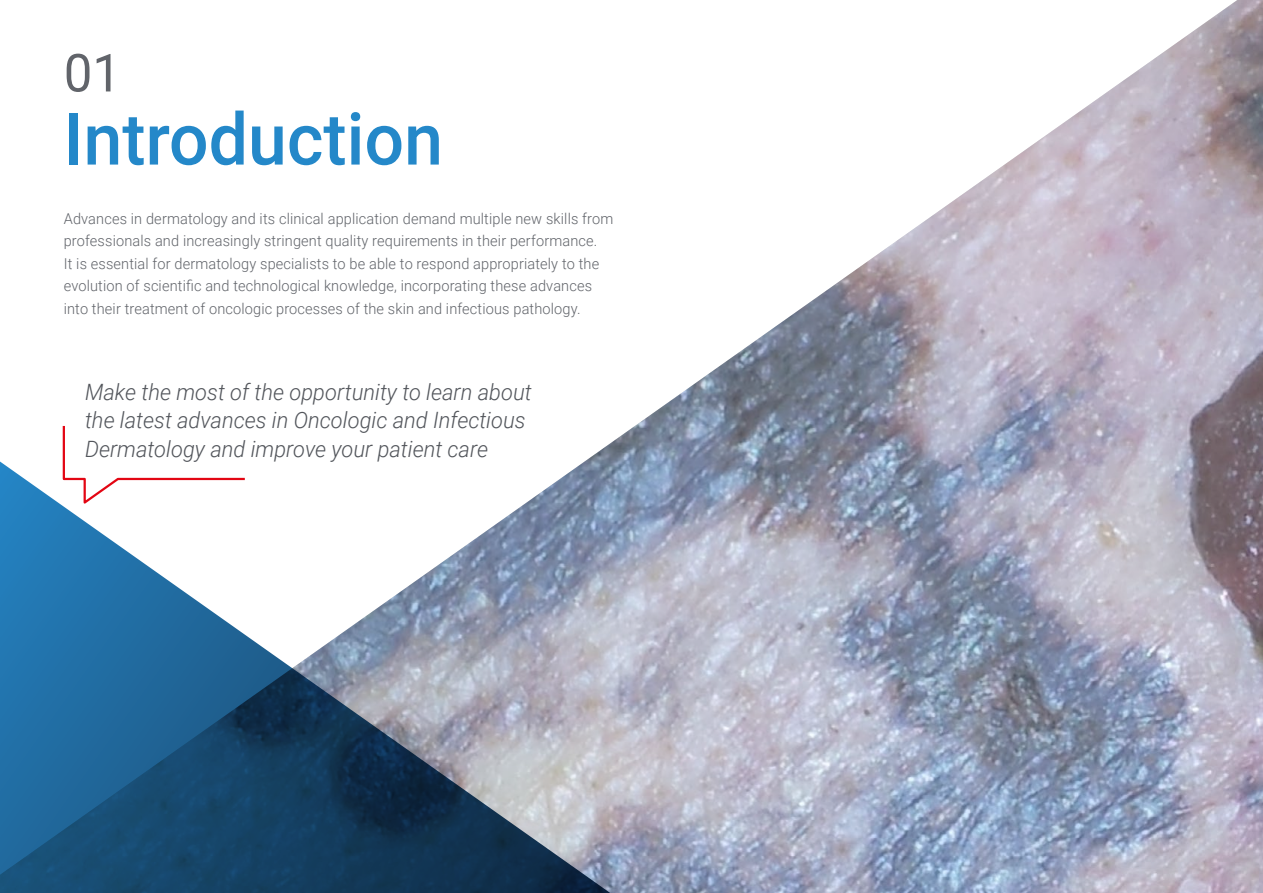
<style>
.page{position:relative;width:1263px;height:893px;background:#fff}
.page>*{position:absolute;margin:0;border:0;box-sizing:border-box;transform-origin:0 0}
.t1{font:500 72px "Roboto";color:#2488c9}
.t2{font:52.5px "Roboto";color:#61646a}
.t3{font:italic 300 22.5px/28.5px "Roboto";color:#52555b}
.t4{font:300 15px/22.5px "Roboto";letter-spacing:.01em;color:#61646a}
</style>
<div class="page">
<img style="left:606px;top:0;width:657px;height:893px">
<svg style="left:0;top:446px;width:640px;height:447px"></svg>
<svg style="left:62px;top:426px;width:185px;height:81px"></svg>
<h2 class="t2" style="left:64px;top:36px;width:59px">01</h2>
<h1 class="t1" style="left:64px;top:89px;width:381px">Introduction</h1>
<p class="t4" style="left:64px;top:207px;width:551px">Advances in dermatology and its clinical application demand multiple new skills from professionals and increasingly stringent quality requirements in their performance.<br>It is essential for dermatology specialists to be able to respond appropriately to the evolution of scientific and technological knowledge, incorporating these advances into their treatment of oncologic processes of the skin and infectious pathology.</p>
<h3 class="t3" style="left:85px;top:377px;width:448px">Make the most of the opportunity to learn about the latest advances in Oncologic and Infectious<br>Dermatology and improve your patient care</h3>
</div>
